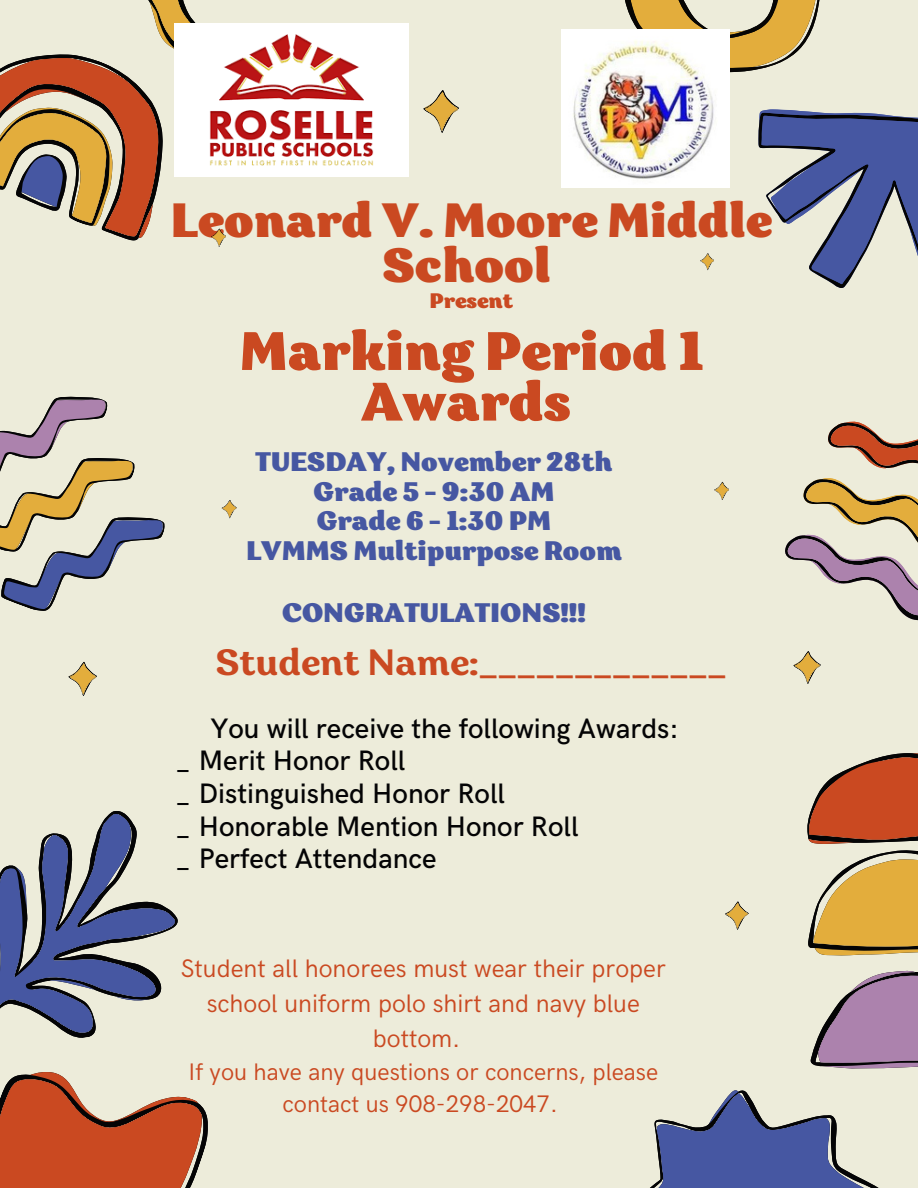
<style>
.page{position:relative;width:918px;height:1188px;background:#edecda}
.page>*{position:absolute;margin:0;border:0;box-sizing:border-box;transform-origin:0 0}
.t1{font:900 54px "Garbata";color:#ca4921}
.t2{font:900 48px/45px "Garbata";color:#ca4921;text-align:center}
.t3{font:700 36.6px "Garbata";color:#ca4921}
.t4{font:500 28.2px "HK Grotesk";color:#040405}
.t5{font:900 26.85px "Garbata";color:#4657a2}
.t6{font:25.35px/34.8px "HK Grotesk";color:#ca4921;text-align:center}
.t7{font:24px/32.7px "HK Grotesk";color:#ca4921;text-align:center}
.t8{font:900 21px "Garbata";color:#ca4921}
</style>
<div class="page">
<svg style="left:423px;top:90px;width:36px;height:43px"></svg>
<svg style="left:69px;top:662px;width:28px;height:34px"></svg>
<svg style="left:725px;top:901px;width:24px;height:29px"></svg>
<svg style="left:714px;top:482px;width:15px;height:18px"></svg>
<svg style="left:222px;top:500px;width:14px;height:18px"></svg>
<svg style="left:700px;top:253px;width:14px;height:17px"></svg>
<svg style="left:758px;top:109px;width:160px;height:179px"></svg>
<svg style="left:0;top:396px;width:165px;height:215px"></svg>
<svg style="left:785px;top:421px;width:133px;height:263px"></svg>
<svg style="left:0;top:1072px;width:208px;height:116px"></svg>
<svg style="left:0;top:811px;width:178px;height:227px"></svg>
<svg style="left:807px;top:754px;width:111px;height:315px"></svg>
<svg style="left:650px;top:1090px;width:229px;height:98px"></svg>
<svg style="left:625px;top:0;width:195px;height:74px"></svg>
<svg style="left:0;top:0;width:251px;height:247px"></svg>
<img style="left:175px;top:24px;width:234px;height:153px">
<img style="left:562px;top:29px;width:167px;height:159px">
<p class="t2" style="left:170px;top:203px;width:603px">Leonard V. Moore Middle<br>School</p>
<p class="t8" style="left:430px;top:293px;width:85px">Present</p>
<p class="t1" style="left:239px;top:332px;width:465px">Marking Period 1</p>
<p class="t1" style="left:362px;top:383px;width:210px">Awards</p>
<p class="t5" style="left:256px;top:452px;width:358px">TUESDAY, November 28th</p>
<p class="t5" style="left:314px;top:482px;width:242px">Grade 5 - 9:30 AM</p>
<p class="t5" style="left:317px;top:512px;width:236px">Grade 6 - 1:30 PM</p>
<p class="t5" style="left:246px;top:541px;width:377px">LVMMS Multipurpose Room</p>
<p class="t5" style="left:282px;top:603px;width:305px">CONGRATULATIONS!!!</p>
<p class="t3" style="left:216px;top:649px;width:512px">Student Name:_____________</p>
<p class="t4" style="left:210px;top:712px;width:470px">You will receive the following Awards:</p>
<p class="t4" style="left:175px;top:745px;width:232px">_ Merit Honor Roll</p>
<p class="t4" style="left:175px;top:778px;width:332px">_ Distinguished Honor Roll</p>
<p class="t4" style="left:175px;top:810px;width:406px">_ Honorable Mention Honor Roll</p>
<p class="t4" style="left:175px;top:843px;width:264px">_ Perfect Attendance</p>
<p class="t6" style="left:181px;top:952px;width:487px">Student all honorees must wear their proper school uniform polo shirt and navy blue bottom.</p>
<p class="t7" style="left:189px;top:1056px;width:471px">If you have any questions or concerns, please contact us 908-298-2047.</p>
</div>
